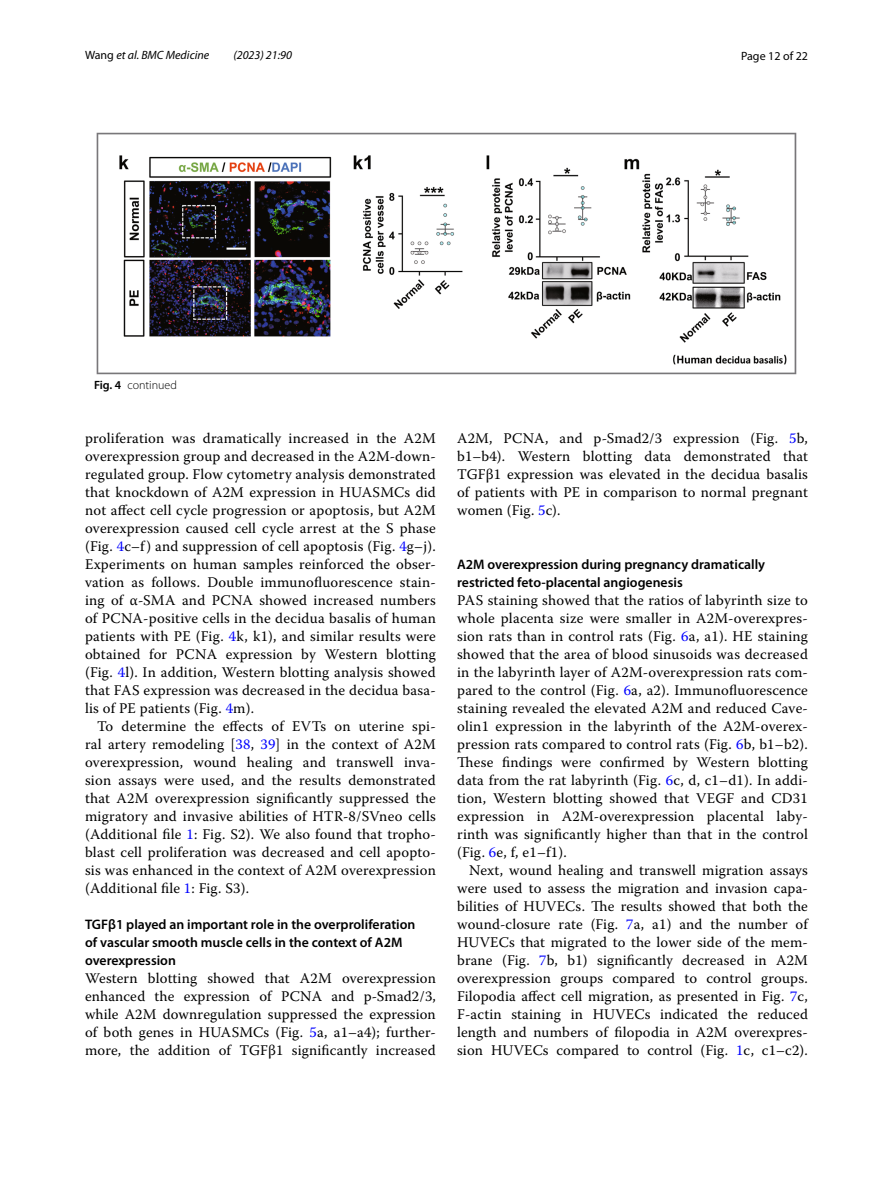
<style>
.page{position:relative;width:893px;height:1187px;background:#fff}
.page>*{position:absolute;margin:0;border:0;box-sizing:border-box;transform-origin:0 0}
.t1{font:14.7px/18px "Warnock Pro";letter-spacing:.01em;color:#000;text-align:justify}
.t2{font:600 13.8px/18px "Myriad Pro";color:#000}
.t3{font:italic 12px "Myriad Pro";color:#000}
.t4{font:300 12px "Myriad Pro";color:#000}
.t5{font:12px "Myriad Pro";color:#000}
.s1{font-style:normal}
.s2{font-weight:600}
.s3{color:#00f}
</style>
<div class="page">
<img style="left:96px;top:133px;width:701px;height:241px">
<p class="t3" style="left:85px;top:48px;width:126px"><span class="s1">Wang</span> et al. BMC Medicine</p>
<p class="t3" style="left:233px;top:48px;width:60px">(2023) 21:90</p>
<p class="t5" style="left:741px;top:48px;width:68px">Page 12 of 22</p>
<p class="t4" style="left:94px;top:379px;width:84px"><span class="s2">Fig. 4</span> continued</p>
<p class="t1" style="left:85px;top:428px;width:352px">proliferation was dramatically increased in the A2M overexpression group and decreased in the A2M-down&shy;regulated group. Flow cytometry analysis demonstrated that knockdown of A2M expression in HUASMCs did not affect cell cycle progression or apoptosis, but A2M overexpression caused cell cycle arrest at the S phase (Fig. <span class="s3">4</span>c–f) and suppression of cell apoptosis (Fig. <span class="s3">4</span>g–j).<br>Experiments on human samples reinforced the obser&shy;vation as follows. Double immunofluorescence stain&shy;ing of α-SMA and PCNA showed increased numbers of PCNA-positive cells in the decidua basalis of human patients with PE (Fig. <span class="s3">4</span>k, k1), and similar results were obtained for PCNA expression by Western blotting (Fig. <span class="s3">4</span>l). In addition, Western blotting analysis showed that FAS expression was decreased in the decidua basa&shy;lis of PE patients (Fig. <span class="s3">4</span>m).</p>
<p class="t1" style="left:85px;top:716px;width:352px;text-indent:12px">To determine the effects of EVTs on uterine spi&shy;ral artery remodeling [<span class="s3">38</span>, <span class="s3">39</span>] in the context of A2M overexpression, wound healing and transwell inva&shy;sion assays were used, and the results demonstrated that A2M overexpression significantly suppressed the migratory and invasive abilities of HTR-8/SVneo cells (Additional file <span class="s3">1</span>: Fig. S2). We also found that tropho&shy;blast cell proliferation was decreased and cell apopto&shy;sis was enhanced in the context of A2M overexpression (Additional file <span class="s3">1</span>: Fig. S3).</p>
<p class="t2" style="left:85px;top:914px;width:332px">TGFβ1 played an important role in the overproliferation of vascular smooth muscle cells in the context of A2M overexpression</p>
<p class="t1" style="left:85px;top:968px;width:352px">Western blotting showed that A2M overexpression enhanced the expression of PCNA and p-Smad2/3, while A2M downregulation suppressed the expression of both genes in HUASMCs (Fig. <span class="s3">5</span>a, a1–a4); further&shy;more, the addition of TGFβ1 significantly increased</p>
<p class="t1" style="left:457px;top:428px;width:352px">A2M, PCNA, and p-Smad2/3 expression (Fig. <span class="s3">5</span>b, b1–b4). Western blotting data demonstrated that TGFβ1 expression was elevated in the decidua basalis of patients with PE in comparison to normal pregnant women (Fig. <span class="s3">5</span>c).</p>
<p class="t2" style="left:457px;top:555px;width:310px">A2M overexpression during pregnancy dramatically restricted feto‑placental angiogenesis</p>
<p class="t1" style="left:457px;top:591px;width:352px">PAS staining showed that the ratios of labyrinth size to whole placenta size were smaller in A2M-overexpres&shy;sion rats than in control rats (Fig. <span class="s3">6</span>a, a1). HE staining showed that the area of blood sinusoids was decreased in the labyrinth layer of A2M-overexpression rats com&shy;pared to the control (Fig. <span class="s3">6</span>a, a2). Immunofluorescence staining revealed the elevated A2M and reduced Cave&shy;olin1 expression in the labyrinth of the A2M-overex&shy;pression rats compared to control rats (Fig. <span class="s3">6</span>b, b1–b2).<br>These findings were confirmed by Western blotting data from the rat labyrinth (Fig. <span class="s3">6</span>c, d, c1–d1). In addi&shy;tion, Western blotting showed that VEGF and CD31 expression in A2M-overexpression placental laby&shy;rinth was significantly higher than that in the control (Fig. <span class="s3">6</span>e, f, e1–f1).</p>
<p class="t1" style="left:457px;top:861px;width:352px;text-indent:12px">Next, wound healing and transwell migration assays were used to assess the migration and invasion capa&shy;bilities of HUVECs. The results showed that both the wound-closure rate (Fig. <span class="s3">7</span>a, a1) and the number of HUVECs that migrated to the lower side of the mem&shy;brane (Fig. <span class="s3">7</span>b, b1) significantly decreased in A2M overexpression groups compared to control groups.<br>Filopodia affect cell migration, as presented in Fig. <span class="s3">7</span>c, F-actin staining in HUVECs indicated the reduced length and numbers of filopodia in A2M overexpres&shy;sion HUVECs compared to control (Fig. <span class="s3">1</span>c, c1–c2).</p>
</div>
